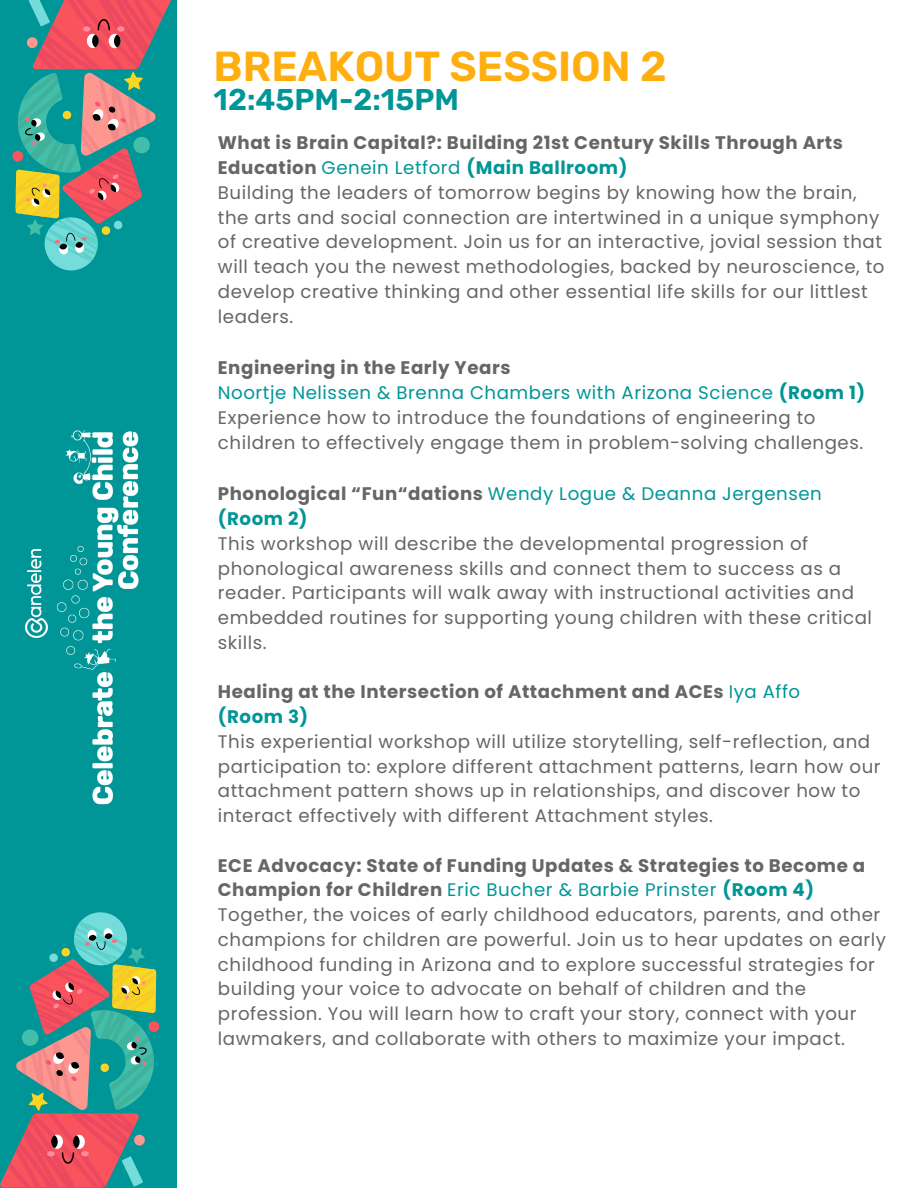
<style>
.page{position:relative;width:918px;height:1188px;background:#fff}
.page>*{position:absolute;margin:0;border:0;box-sizing:border-box;transform-origin:0 0}
.t1{font:600 42px "Rubik";color:#ffae0f}
.t2{font:600 30px "Rubik";color:#009697}
.t3{font:18.15px/24.8px "Poppins";letter-spacing:.03em;color:#666}
.t4{font:18.15px/24.8px "Poppins";letter-spacing:.03em;color:#009697}
.t5{font:700 18.15px/24.8px "Poppins";letter-spacing:.03em;color:#666}
.s1{font-weight:700}
.s2{color:#009697}
.s3{font-weight:700;color:#009697}
.s4{font-weight:700;color:#666}
.s5{font-weight:400;color:#009697}
</style>
<div class="page">
<div style="left:0;top:0;width:176px;height:1188px;background:#009697"></div>
<img style="left:25px;top:276px;width:152px;height:636px">
<img style="left:26px;top:550px;width:21px;height:88px">
<svg style="left:0;top:911px;width:159px;height:277px"></svg>
<svg style="left:12px;top:0;width:159px;height:271px"></svg>
<h1 class="t1" style="left:214px;top:41px;width:455px">BREAKOUT SESSION 2</h1>
<h2 class="t2" style="left:214px;top:82px;width:247px">12:45PM-2:15PM</h2>
<p class="t3" style="left:218px;top:131px;width:668px"><span class="s1">What is Brain Capital?: Building 21st Century Skills Through Arts Education</span> <span class="s2">Genein Letford</span> <span class="s3">(Main Ballroom)<br></span>Building the leaders of tomorrow begins by knowing how the brain, the arts and social connection are intertwined in a unique symphony of creative development. Join us for an interactive, jovial session that will teach you the newest methodologies, backed by neuroscience, to develop creative thinking and other essential life skills for our littlest leaders.</p>
<p class="t3" style="left:218px;top:356px;width:649px"><span class="s1">Engineering in the Early Years<br></span><span class="s2">Noortje Nelissen &amp; Brenna Chambers with Arizona Science</span> <span class="s3">(Room 1)<br></span>Experience how to introduce the foundations of engineering to children to effectively engage them in problem-solving challenges.</p>
<p class="t4" style="left:218px;top:482px;width:606px"><span class="s4">Phonological “Fun“dations</span> Wendy Logue &amp; Deanna Jergensen <span class="s1">(Room 2)</span></p>
<p class="t3" style="left:218px;top:531px;width:656px">This workshop will describe the developmental progression of phonological awareness skills and connect them to success as a reader. Participants will walk away with instructional activities and embedded routines for supporting young children with these critical skills.</p>
<p class="t5" style="left:218px;top:680px;width:584px">Healing at the Intersection of Attachment and ACEs <span class="s5">Iya Affo </span><span class="s2">(Room 3)</span></p>
<p class="t3" style="left:218px;top:729px;width:664px">This experiential workshop will utilize storytelling, self-reflection, and participation to: explore different attachment patterns, learn how our attachment pattern shows up in relationships, and discover how to interact effectively with different Attachment styles.</p>
<p class="t3" style="left:218px;top:853px;width:670px"><span class="s1">ECE Advocacy: State of Funding Updates &amp; Strategies to Become a Champion for Children</span> <span class="s2">Eric Bucher &amp; Barbie Prinster</span> <span class="s3">(Room 4)<br></span>Together, the voices of early childhood educators, parents, and other champions for children are powerful. Join us to hear updates on early childhood funding in Arizona and to explore successful strategies for building your voice to advocate on behalf of children and the profession. You will learn how to craft your story, connect with your lawmakers, and collaborate with others to maximize your impact.</p>
</div>
